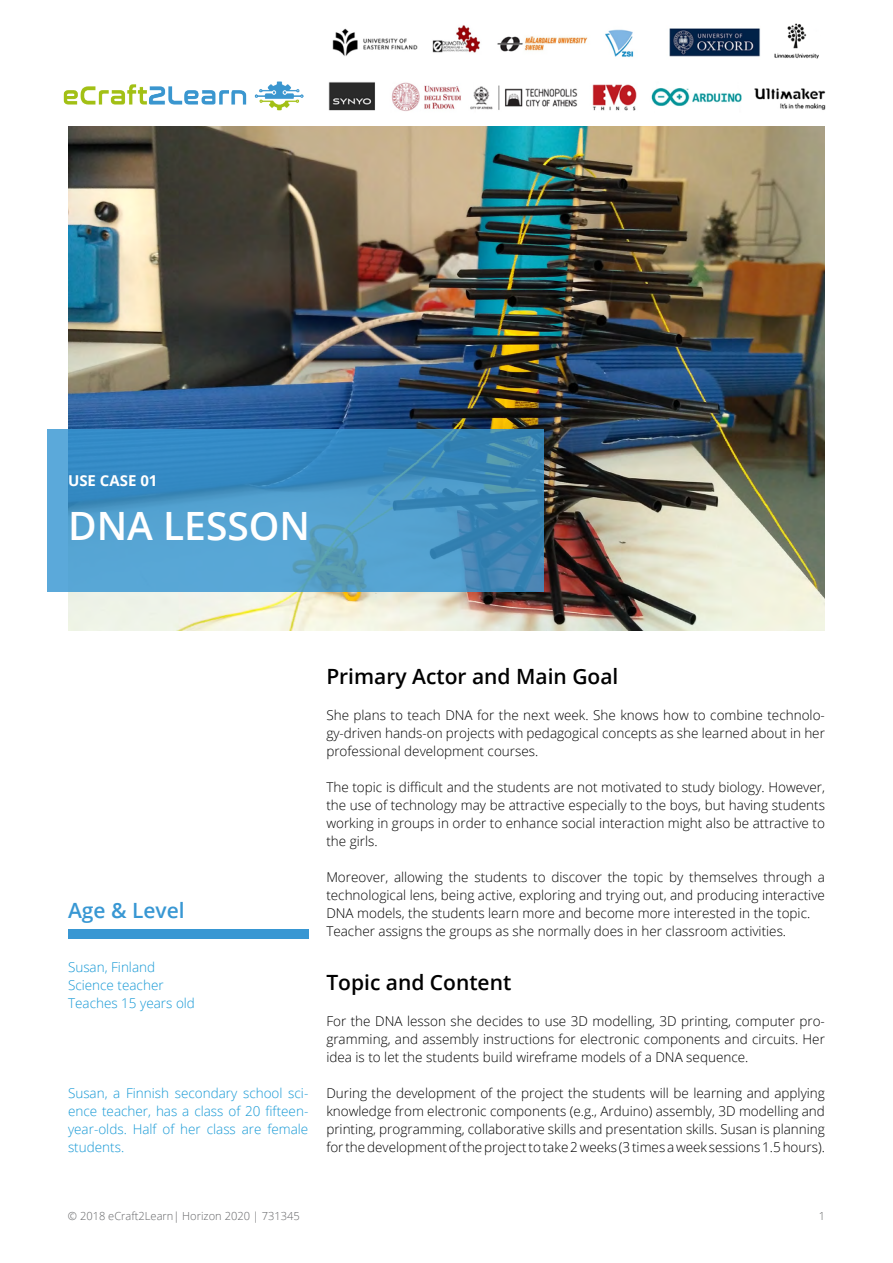
<style>
.page{position:relative;width:893px;height:1263px;background:#fff}
.page>*{position:absolute;margin:0;border:0;box-sizing:border-box;transform-origin:0 0}
.t1{font:600 39px "Open Sans";color:#fff}
.t2{font:600 21px "Open Sans";color:#000}
.t3{font:600 21px "Open Sans";color:#3897d3}
.t4{font:700 15px "Open Sans";color:#fff}
.t5{font:300 13.5px/18px "Open Sans";color:#000;text-align:justify}
.t6{font:300 13.5px/18px "Open Sans";color:#1598d5;text-align:justify}
.t7{font:300 11.1px "Open Sans";color:#636466}
</style>
<div class="page">
<img style="left:63px;top:81px;width:241px;height:30px">
<img style="left:328px;top:23px;width:498px;height:88px">
<img style="left:68px;top:126px;width:757px;height:504px">
<svg style="left:47px;top:429px;width:496px;height:162px;background:#4695c6"></svg>
<div style="left:68px;top:929px;width:240px;height:9px;background:#3897d3"></div>
<p class="t4" style="left:68px;top:470px;width:91px">USE CASE 01</p>
<h1 class="t1" style="left:68px;top:499px;width:244px">DNA LESSON</h1>
<h2 class="t3" style="left:68px;top:896px;width:118px">Age &amp; Level</h2>
<p class="t6" style="left:68px;top:958px;width:128px;text-align:left">Susan, Finland<br>Science teacher<br>Teaches 15 years old</p>
<p class="t6" style="left:68px;top:1084px;width:242px">Susan, a Finnish secondary school sci&shy;ence teacher, has a class of 20 fifteen&shy;year-olds. Half of her class are female students.</p>
<h2 class="t2" style="left:326px;top:662px;width:294px">Primary Actor and Main Goal</h2>
<p class="t5" style="left:326px;top:706px;width:500px">She plans to teach DNA for the next week. She knows how to combine technolo&shy;gy-driven hands-on projects with pedagogical concepts as she learned about in her professional development courses.</p>
<p class="t5" style="left:326px;top:778px;width:500px">The topic is difficult and the students are not motivated to study biology. However, the use of technology may be attractive especially to the boys, but having students working in groups in order to enhance social interaction might also be attractive to the girls.</p>
<p class="t5" style="left:326px;top:868px;width:500px;text-align:left">Moreover, allowing the students to discover the topic by themselves through a technological lens, being active, exploring and trying out, and producing interactive DNA models, the students learn more and become more interested in the topic.<br>Teacher assigns the groups as she normally does in her classroom activities.</p>
<h2 class="t2" style="left:326px;top:968px;width:186px">Topic and Content</h2>
<p class="t5" style="left:326px;top:1012px;width:500px">For the DNA lesson she decides to use 3D modelling, 3D printing, computer pro&shy;gramming, and assembly instructions for electronic components and circuits. Her idea is to let the students build wireframe models of a DNA sequence.</p>
<p class="t5" style="left:326px;top:1084px;width:500px">During the development of the project the students will be learning and applying knowledge from electronic components (e.g., Arduino) assembly, 3D modelling and printing, programming, collaborative skills and presentation skills. Susan is planning for the development of the project to take 2 weeks (3 times a week sessions 1.5 hours).</p>
<p class="t7" style="left:68px;top:1209px;width:233px">© 2018 eCraft2Learn| Horizon 2020 | 731345</p>
<p class="t7" style="left:819px;top:1209px;width:8px">1</p>
</div>
